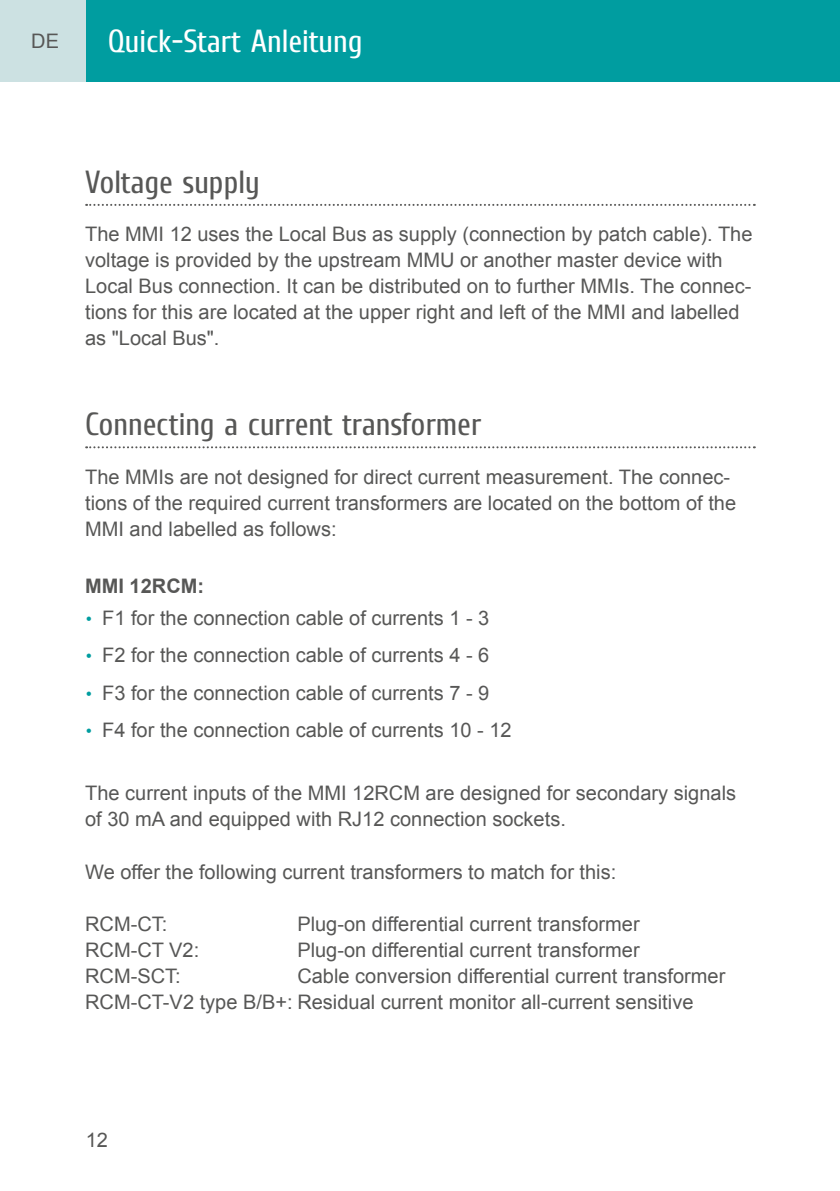
<style>
.page{position:relative;width:840px;height:1191px;background:#fff}
.page>*{position:absolute;margin:0;border:0;box-sizing:border-box;transform-origin:0 0}
.t1{font:32px "Cuprum";color:#575756}
.t2{font:32px "Cuprum";color:#fff}
.t3{font:20px/26px "Arial";color:#575756}
.t4{font:700 20px "Arial";color:#575756}
.s1{font-family:"Rubik";color:#009da0}
</style>
<div class="page">
<hr style="left:839px;top:0;width:1px;height:81px;background:#009da0">
<div style="left:0;top:0;width:839px;height:81px;background:#009da0"></div>
<div style="left:0;top:0;width:85px;height:81px;background:#cce1e2"></div>
<svg style="left:86px;top:204px;width:668px;height:2px"></svg>
<svg style="left:86px;top:446px;width:668px;height:2px"></svg>
<p class="t3" style="left:31px;top:28px;width:29px">DE</p>
<h1 class="t2" style="left:108px;top:22px;width:256px">Quick-Start Anleitung</h1>
<h1 class="t1" style="left:85px;top:163px;width:176px">Voltage supply</h1>
<p class="t3" style="left:85px;top:221px;width:668px">The MMI 12 uses the Local Bus as supply (connection by patch cable). The voltage is provided by the upstream MMU or another master device with Local Bus connection. It can be distributed on to further MMIs. The connec&shy;tions for this are located at the upper right and left of the MMI and labelled as "Local Bus".</p>
<h1 class="t1" style="left:85px;top:405px;width:397px">Connecting a current transformer</h1>
<p class="t3" style="left:85px;top:464px;width:652px">The MMIs are not designed for direct current measurement. The connec&shy;tions of the required current transformers are located on the bottom of the<br>MMI and labelled as follows:</p>
<p class="t4" style="left:85px;top:573px;width:120px">MMI 12RCM:</p>
<p class="t3" style="left:85px;top:605px;width:405px"><span class="s1">•</span> F1 for the connection cable of currents 1 - 3</p>
<p class="t3" style="left:85px;top:642px;width:405px"><span class="s1">•</span> F2 for the connection cable of currents 4 - 6</p>
<p class="t3" style="left:85px;top:680px;width:405px"><span class="s1">•</span> F3 for the connection cable of currents 7 - 9</p>
<p class="t3" style="left:85px;top:717px;width:428px"><span class="s1">•</span> F4 for the connection cable of currents 10 - 12</p>
<p class="t3" style="left:85px;top:780px;width:652px">The current inputs of the MMI 12RCM are designed for secondary signals of 30 mA and equipped with RJ12 connection sockets.</p>
<p class="t3" style="left:85px;top:858px;width:532px">We offer the following current transformers to match for this:</p>
<p class="t3" style="left:85px;top:910px;width:84px">RCM-CT:</p>
<p class="t3" style="left:297px;top:910px;width:343px">Plug-on differential current transformer</p>
<p class="t3" style="left:85px;top:936px;width:116px">RCM-CT V2:</p>
<p class="t3" style="left:297px;top:936px;width:343px">Plug-on differential current transformer</p>
<p class="t3" style="left:85px;top:962px;width:97px">RCM-SCT:</p>
<p class="t3" style="left:85px;top:962px;width:641px;text-indent:212px">Cable conversion differential current transformer<br>RCM-CT-V2 type B/B+: Residual current monitor all-current sensitive</p>
<p class="t3" style="left:86px;top:1127px;width:24px">12</p>
</div>
